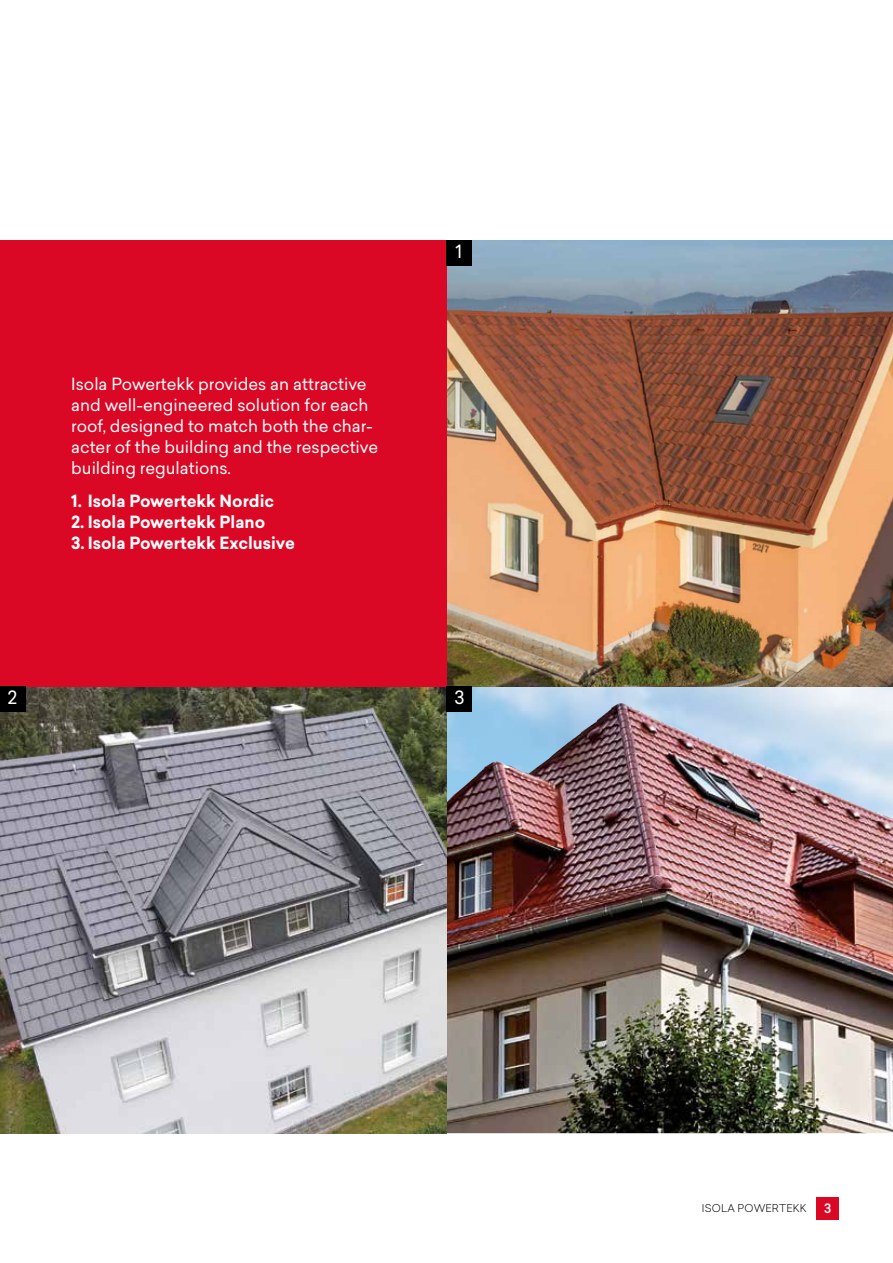
<style>
.page{position:relative;width:893px;height:1263px;background:#fff}
.page>*{position:absolute;margin:0;border:0;box-sizing:border-box;transform-origin:0 0}
.t1{font:18px "Sailec";color:#fff}
.t2{font:16.5px/21px "Sailec";color:#fff}
.t3{font:700 16.5px "Sailec";color:#fff}
.t4{font:500 12.75px "Sailec";color:#fff}
.t5{font:300 10.5px "Sailec";letter-spacing:.02em;color:#000}
</style>
<div class="page">
<div style="left:817px;top:1197px;width:22px;height:22px;background:#da0725"></div>
<img style="left:446px;top:702px;width:447px;height:431px">
<img style="left:0;top:687px;width:446px;height:446px">
<img style="left:446px;top:240px;width:447px;height:447px">
<div style="left:0;top:240px;width:446px;height:447px;background:#da0725"></div>
<div style="left:446px;top:240px;width:26px;height:26px;background:#000"></div>
<div style="left:446px;top:687px;width:26px;height:25px;background:#000"></div>
<div style="left:0;top:687px;width:26px;height:25px;background:#000"></div>
<p class="t2" style="left:71px;top:373px;width:308px">Isola Powertekk provides an attractive and well-engineered solution for each roof, designed to match both the char&shy;acter of the building and the respective building regulations.</p>
<p class="t3" style="left:71px;top:489px;width:205px">1. Isola Powertekk Nordic</p>
<p class="t3" style="left:71px;top:510px;width:196px">2. Isola Powertekk Plano</p>
<p class="t3" style="left:71px;top:531px;width:225px">3. Isola Powertekk Exclusive</p>
<p class="t1" style="left:455px;top:239px;width:8px">1</p>
<p class="t1" style="left:7px;top:685px;width:11px">2</p>
<p class="t1" style="left:454px;top:685px;width:12px">3</p>
<p class="t5" style="left:702px;top:1201px;width:106px">ISOLA POWERTEKK</p>
<p class="t4" style="left:824px;top:1199px;width:9px">3</p>
</div>
